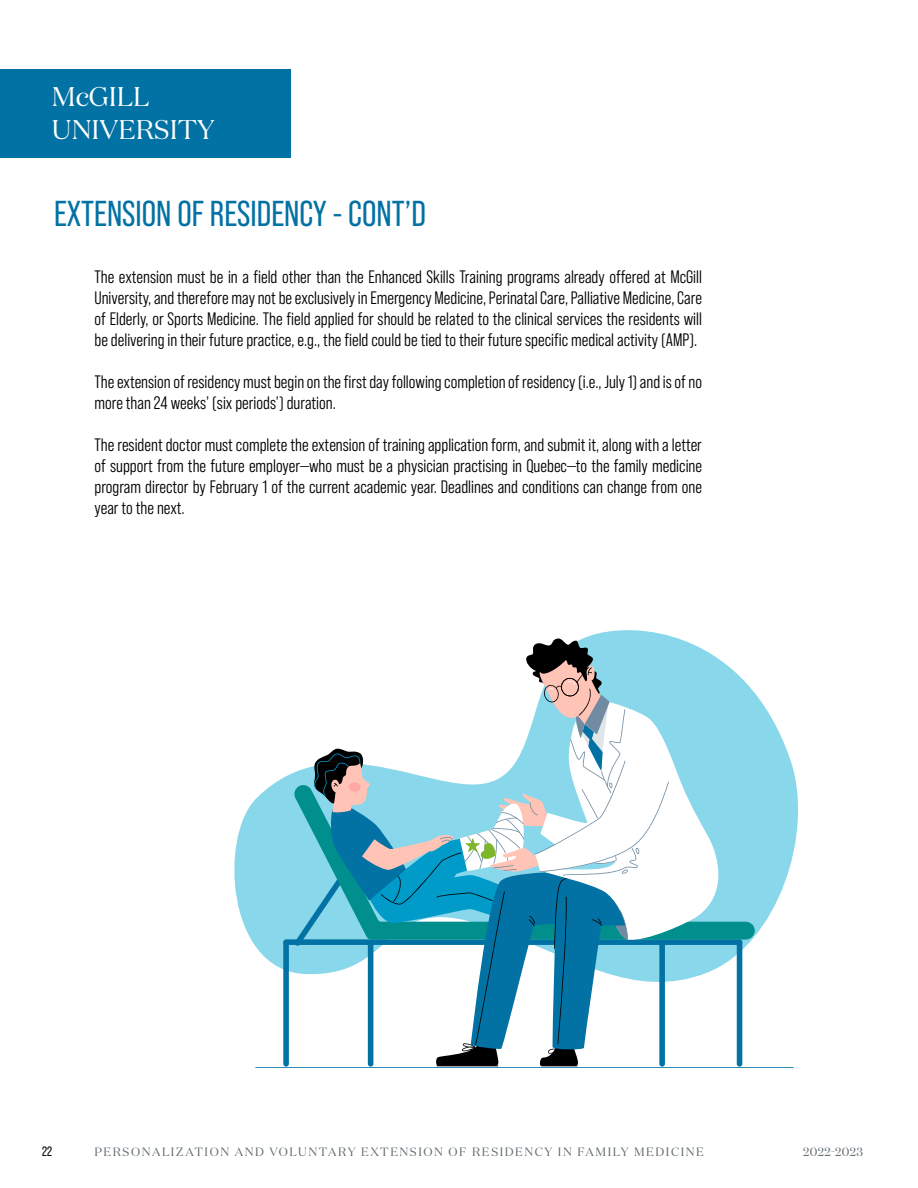
<style>
.page{position:relative;width:918px;height:1188px;background:#fff}
.page>*{position:absolute;margin:0;border:0;box-sizing:border-box;transform-origin:0 0}
.t1{font:36px "Bebas Neue Pro";color:#0271a3}
.t2{font:27px/32.4px "Domaine Disp";color:#fff}
.t3{font:18px/21px "Bebas Neue Pro Middle";color:#000;text-align:justify}
.t4{font:13.5px "Bebas Neue Pro";color:#000}
.t5{font:12px "Domaine Disp";letter-spacing:.13em;color:#5d686e}
.t6{font:12px "Domaine Disp";letter-spacing:.03em;color:#5d686e}
</style>
<div class="page">
<div style="left:0;top:69px;width:291px;height:89px;background:#0271a3"></div>
<svg style="left:234px;top:630px;width:565px;height:371px"></svg>
<div style="left:283px;top:940px;width:6px;height:127px;background:#0271a3;border-radius:3px"></div>
<div style="left:737px;top:940px;width:5px;height:127px;background:#0271a3;border-radius:3px"></div>
<div style="left:283px;top:939px;width:459px;height:6px;background:#0271a3;border-radius:3px"></div>
<svg style="left:293px;top:784px;width:462px;height:156px;background:#7acfe0"></svg>
<hr style="left:541px;top:1066px;width:36px;height:1px;background:#000">
<hr style="left:437px;top:1066px;width:61px;height:1px;background:#000">
<svg style="left:712px;top:700px;width:16px;height:240px;background:#85d3e4"></svg>
<hr style="left:255px;top:1067px;width:539px;height:1px;background:#0271a3">
<svg style="left:294px;top:638px;width:418px;height:428px"></svg>
<h2 class="t2" style="left:52px;top:80px;width:164px">McGILL<br>UNIVERSITY</h2>
<h1 class="t1" style="left:54px;top:194px;width:374px">EXTENSION OF RESIDENCY - CONT’D</h1>
<p class="t3" style="left:94px;top:266px;width:609px">The extension must be in a field other than the Enhanced Skills Training programs already offered at McGill University, and therefore may not be exclusively in Emergency Medicine, Perinatal Care, Palliative Medicine, Care of Elderly, or Sports Medicine. The field applied for should be related to the clinical services the residents will be delivering in their future practice, e.g., the field could be tied to their future specific medical activity (AMP).</p>
<p class="t3" style="left:94px;top:371px;width:609px">The extension of residency must begin on the first day following completion of residency (i.e., July 1) and is of no more than 24 weeks’ (six periods’) duration.</p>
<p class="t3" style="left:94px;top:434px;width:609px">The resident doctor must complete the extension of training application form, and submit it, along with a letter of support from the future employer—who must be a physician practising in Quebec—to the family medicine program director by February 1 of the current academic year. Deadlines and conditions can change from one year to the next.</p>
<p class="t4" style="left:42px;top:1144px;width:11px">22</p>
<p class="t5" style="left:94px;top:1144px;width:611px">PERSONALIZATION AND VOLUNTARY EXTENSION OF RESIDENCY IN FAMILY MEDICINE</p>
<p class="t6" style="left:803px;top:1144px;width:61px">2022-2023</p>
</div>
